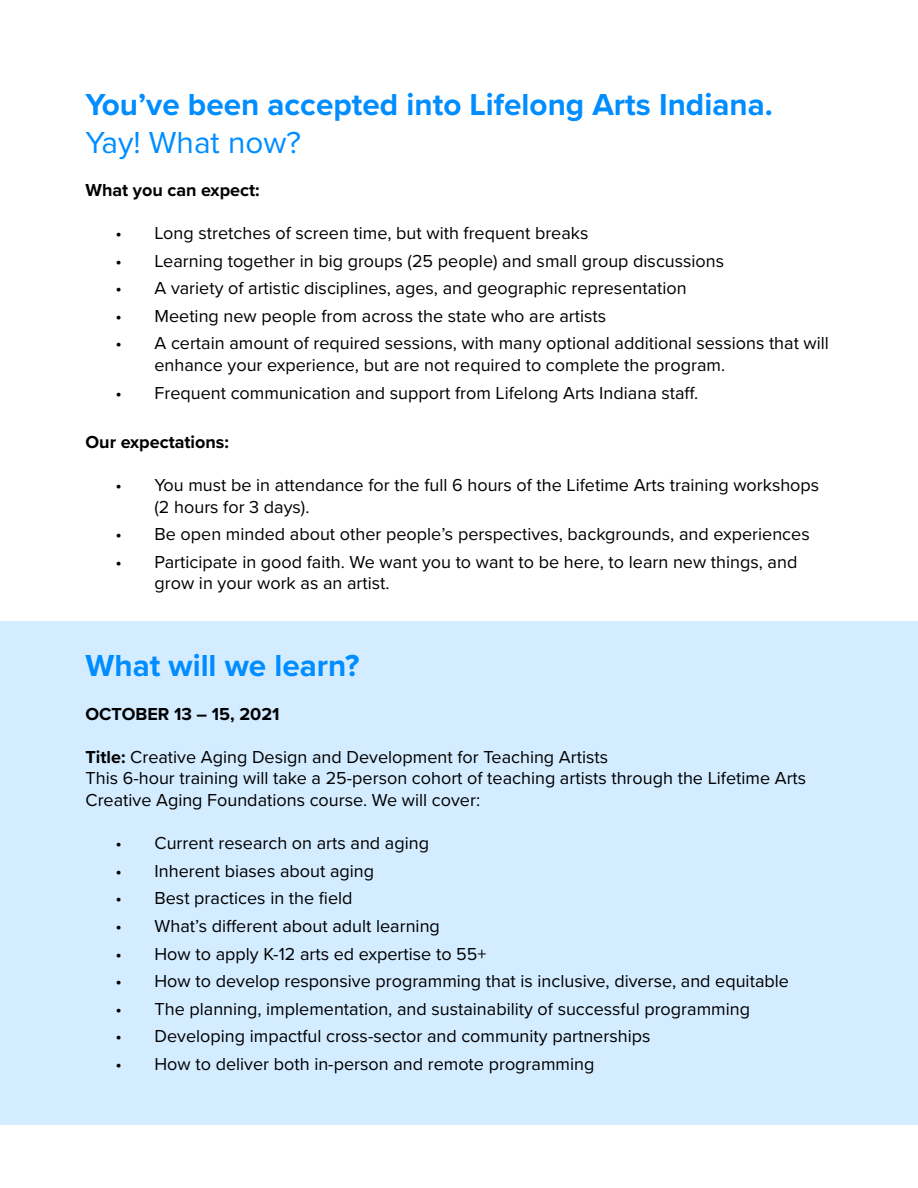
<style>
.page{position:relative;width:918px;height:1188px;background:#fff}
.page>*{position:absolute;margin:0;border:0;box-sizing:border-box;transform-origin:0 0}
.t1{font:700 31.5px "Proxima Nova";color:#008dff}
.t2{font:31.5px "Proxima Nova";color:#008dff}
.t3{font:18px/21.6px "Proxima Nova";color:#000}
.t4{font:700 18px "Proxima Nova";color:#000}
.s1{font-weight:700}
</style>
<div class="page">
<div style="left:0;top:622px;width:918px;height:503px;background:#d4ecff"></div>
<h1 class="t1" style="left:86px;top:81px;width:689px">You’ve been accepted into Lifelong Arts Indiana.</h1>
<h1 class="t2" style="left:86px;top:119px;width:217px">Yay! What now?</h1>
<p class="t4" style="left:86px;top:176px;width:176px">What you can expect:</p>
<p class="t3" style="left:116px;top:221px;width:474px">• Long stretches of screen time, but with frequent breaks</p>
<p class="t3" style="left:116px;top:249px;width:610px">• Learning together in big groups (25 people) and small group discussions</p>
<p class="t3" style="left:116px;top:277px;width:573px">• A variety of artistic disciplines, ages, and geographic representation</p>
<p class="t3" style="left:116px;top:304px;width:492px">• Meeting new people from across the state who are artists</p>
<p class="t3" style="left:155px;top:332px;width:676px;text-indent:-39px">• A certain amount of required sessions, with many optional additional sessions that will enhance your experience, but are not required to complete the program.</p>
<p class="t3" style="left:116px;top:381px;width:584px">• Frequent communication and support from Lifelong Arts Indiana staff.</p>
<p class="t4" style="left:86px;top:428px;width:145px">Our expectations:</p>
<p class="t3" style="left:155px;top:473px;width:666px;text-indent:-39px">• You must be in attendance for the full 6 hours of the Lifetime Arts training workshops (2 hours for 3 days).</p>
<p class="t3" style="left:116px;top:523px;width:696px">• Be open minded about other people’s perspectives, backgrounds, and experiences</p>
<p class="t3" style="left:155px;top:550px;width:644px;text-indent:-39px">• Participate in good faith. We want you to want to be here, to learn new things, and grow in your work as an artist.</p>
<h1 class="t1" style="left:86px;top:642px;width:275px">What will we learn?</h1>
<p class="t4" style="left:86px;top:700px;width:196px">OCTOBER 13 – 15, 2021</p>
<p class="t3" style="left:86px;top:745px;width:722px"><span class="s1">Title:</span> Creative Aging Design and Development for Teaching Artists<br>This 6-hour training will take a 25-person cohort of teaching artists through the Lifetime Arts<br>Creative Aging Foundations course. We will cover:</p>
<p class="t3" style="left:116px;top:832px;width:315px">• Current research on arts and aging</p>
<p class="t3" style="left:116px;top:859px;width:260px">• Inherent biases about aging</p>
<p class="t3" style="left:116px;top:887px;width:239px">• Best practices in the field</p>
<p class="t3" style="left:116px;top:914px;width:326px">• What’s different about adult learning</p>
<p class="t3" style="left:116px;top:942px;width:373px">• How to apply K-12 arts ed expertise to 55+</p>
<p class="t3" style="left:116px;top:970px;width:675px">• How to develop responsive programming that is inclusive, diverse, and equitable</p>
<p class="t3" style="left:116px;top:997px;width:636px">• The planning, implementation, and sustainability of successful programming</p>
<p class="t3" style="left:116px;top:1025px;width:536px">• Developing impactful cross-sector and community partnerships</p>
<p class="t3" style="left:116px;top:1052px;width:480px">• How to deliver both in-person and remote programming</p>
</div>
